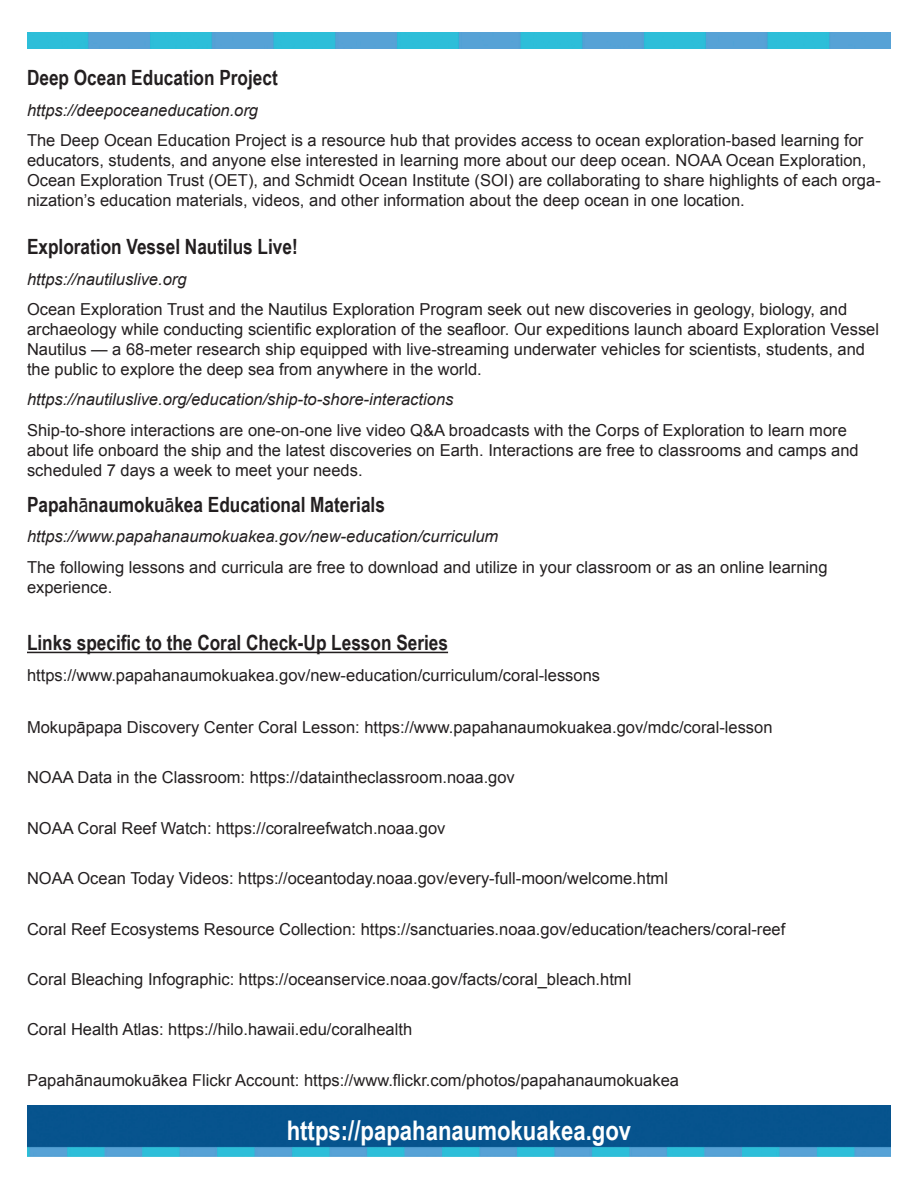
<style>
.page{position:relative;width:918px;height:1188px;background:#fff}
.page>*{position:absolute;margin:0;border:0;box-sizing:border-box;transform-origin:0 0}
.t1{font:700 27px "Arial Narrow";color:#fff}
.t2{font:700 21px "Arial Narrow";color:#231f20}
.t3{font:16.5px/19.8px "Arial";color:#231f20}
.t4{font:italic 16.5px "Arial";color:#231f20}
.s1{font-weight:400}
</style>
<div class="page">
<hr style="left:27px;top:652px;width:421px;height:1px;background:#231f20">
<img style="left:27px;top:1106px;width:864px;height:51px">
<img style="left:27px;top:32px;width:864px;height:17px">
<p class="t2" style="left:27px;top:65px;width:252px">Deep Ocean Education Project</p>
<p class="t4" style="left:27px;top:99px;width:233px">https://deepoceaneducation.org</p>
<p class="t3" style="left:27px;top:131px;width:855px">The Deep Ocean Education Project is a resource hub that provides access to ocean exploration-based learning for educators, students, and anyone else interested in learning more about our deep ocean. NOAA Ocean Exploration, Ocean Exploration Trust (OET), and Schmidt Ocean Institute (SOI) are collaborating to share highlights of each orga&shy;nization’s education materials, videos, and other information about the deep ocean in one location.</p>
<p class="t2" style="left:27px;top:235px;width:272px">Exploration Vessel Nautilus Live!</p>
<p class="t4" style="left:27px;top:268px;width:161px">https://nautiluslive.org</p>
<p class="t3" style="left:27px;top:300px;width:854px">Ocean Exploration Trust and the Nautilus Exploration Program seek out new discoveries in geology, biology, and archaeology while conducting scientific exploration of the seafloor. Our expeditions launch aboard Exploration Vessel Nautilus — a 68-meter research ship equipped with live-streaming underwater vehicles for scientists, students, and the public to explore the deep sea from anywhere in the world.</p>
<p class="t4" style="left:27px;top:389px;width:428px">https://nautiluslive.org/education/ship-to-shore-interactions</p>
<p class="t3" style="left:27px;top:420px;width:833px">Ship-to-shore interactions are one-on-one live video Q&amp;A broadcasts with the Corps of Exploration to learn more about life onboard the ship and the latest discoveries on Earth. Interactions are free to classrooms and camps and scheduled 7 days a week to meet your needs.</p>
<p class="t2" style="left:27px;top:492px;width:359px">Papah<span class="s1">ā</span>naumoku<span class="s1">ā</span>kea Educational Materials</p>
<p class="t4" style="left:27px;top:526px;width:473px">https://www.papahanaumokuakea.gov/new-education/curriculum</p>
<p class="t3" style="left:27px;top:557px;width:802px">The following lessons and curricula are free to download and utilize in your classroom or as an online learning experience.</p>
<p class="t2" style="left:27px;top:631px;width:423px">Links specific to the Coral Check-Up Lesson Series</p>
<p class="t3" style="left:27px;top:665px;width:575px">https://www.papahanaumokuakea.gov/new-education/curriculum/coral-lessons</p>
<p class="t3" style="left:27px;top:717px;width:747px">Mokupāpapa Discovery Center Coral Lesson: https://www.papahanaumokuakea.gov/mdc/coral-lesson</p>
<p class="t3" style="left:27px;top:768px;width:489px">NOAA Data in the Classroom: https://dataintheclassroom.noaa.gov</p>
<p class="t3" style="left:27px;top:818px;width:420px">NOAA Coral Reef Watch: https://coralreefwatch.noaa.gov</p>
<p class="t3" style="left:27px;top:869px;width:643px">NOAA Ocean Today Videos: https://oceantoday.noaa.gov/every-full-moon/welcome.html</p>
<p class="t3" style="left:27px;top:919px;width:760px">Coral Reef Ecosystems Resource Collection: https://sanctuaries.noaa.gov/education/teachers/coral-reef</p>
<p class="t3" style="left:27px;top:969px;width:606px">Coral Bleaching Infographic: https://oceanservice.noaa.gov/facts/coral_bleach.html</p>
<p class="t3" style="left:27px;top:1020px;width:387px">Coral Health Atlas: https://hilo.hawaii.edu/coralhealth</p>
<p class="t3" style="left:27px;top:1070px;width:654px">Papahānaumokuākea Flickr Account: https://www.flickr.com/photos/papahanaumokuakea</p>
<p class="t1" style="left:287px;top:1115px;width:346px">https://papahanaumokuakea.gov</p>
</div>
